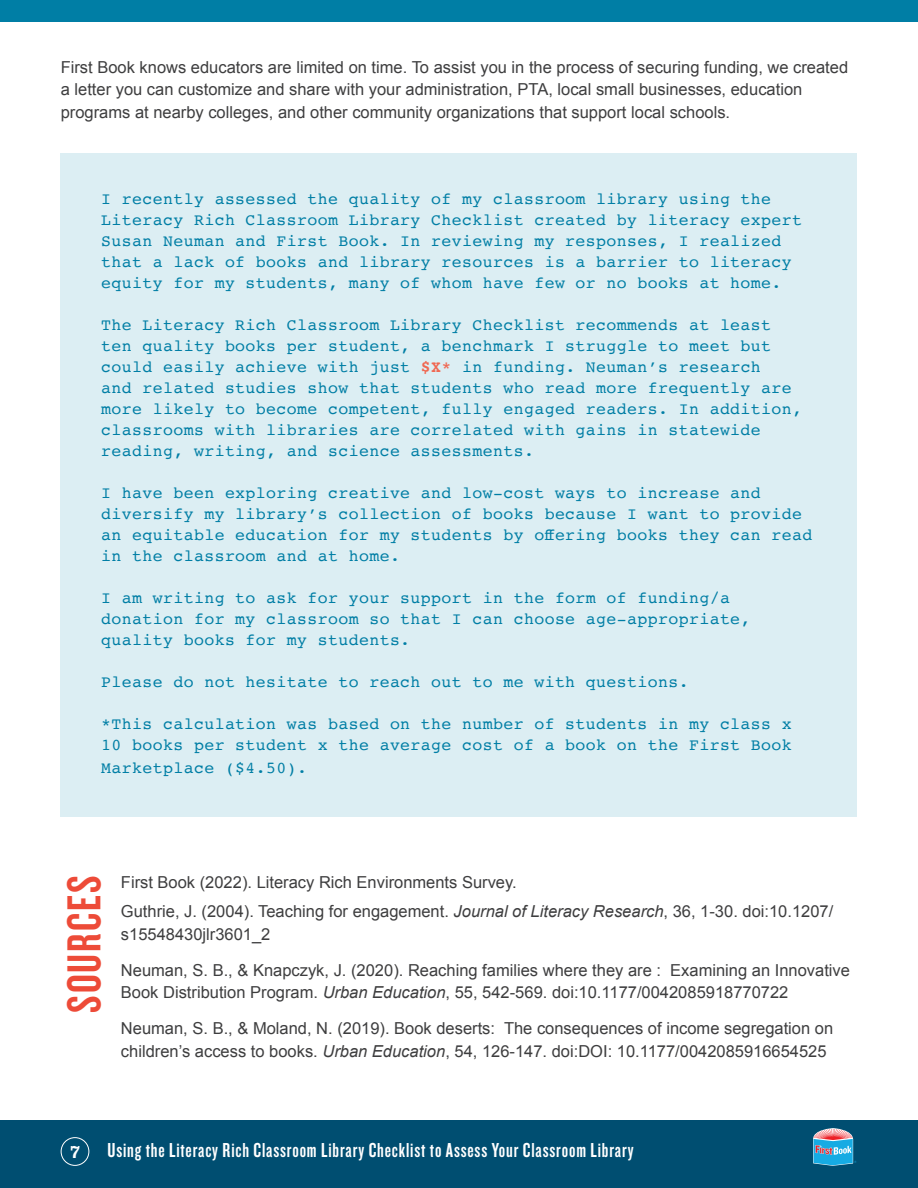
<style>
.page{position:relative;width:918px;height:1188px;background:#fff}
.page>*{position:absolute;margin:0;border:0;box-sizing:border-box;transform-origin:0 0}
.t1{font:49.5px "Knockout 48 Featherweight";letter-spacing:.04em;color:#ed4b38}
.t2{font:21px "Knockout 48 Featherweight";letter-spacing:.04em;color:#fff}
.t3{font:18px "Clarendon";color:#fff}
.t4{font:16.5px/21px "Courier";letter-spacing:.025em;color:#007ea5}
.t5{font:16.5px/22.5px "Arial";color:#3e3e3f}
.s1{font-weight:700;color:#f06852}
.s2{font-style:italic}
</style>
<div class="page">
<div style="left:0;top:0;width:918px;height:22px;background:#007ea5"></div>
<div style="left:0;top:1120px;width:918px;height:68px;background:#004e71"></div>
<svg style="left:813px;top:1128px;width:43px;height:38px;background:#619cbd"></svg>
<div style="left:61px;top:1137px;width:28px;height:29px;border:1px solid #fff;border-radius:50%"></div>
<div style="left:61px;top:153px;width:796px;height:663px;background:#dceef3"></div>
<p class="t5" style="left:61px;top:56px;width:789px">First Book knows educators are limited on time. To assist you in the process of securing funding, we created a letter you can customize and share with your administration, PTA, local small businesses, education programs at nearby colleges, and other community organizations that support local schools.</p>
<p class="t4" style="left:101px;top:188px;width:702px">I recently assessed the quality of my classroom library using the Literacy Rich Classroom Library Checklist created by literacy expert Susan Neuman and First Book. In reviewing my responses, I realized that a lack of books and library resources is a barrier to literacy equity for my students, many of whom have few or no books at home.</p>
<p class="t4" style="left:101px;top:314px;width:702px">The Literacy Rich Classroom Library Checklist recommends at least ten quality books per student, a benchmark I struggle to meet but could easily achieve with just <span class="s1">$X*</span> in funding. Neuman’s research<br>and related studies show that students who read more frequently are more likely to become competent, fully engaged readers. In addition, classrooms with libraries are correlated with gains in statewide reading, writing, and science assessments.</p>
<p class="t4" style="left:101px;top:482px;width:713px">I have been exploring creative and low-cost ways to increase and diversify my library’s collection of books because I want to provide an equitable education for my students by offering books they can read in the classroom and at home.</p>
<p class="t4" style="left:101px;top:587px;width:651px">I am writing to ask for your support in the form of funding/a donation for my classroom so that I can choose age-appropriate, quality books for my students.</p>
<p class="t4" style="left:101px;top:671px;width:589px">Please do not hesitate to reach out to me with questions.</p>
<p class="t4" style="left:101px;top:713px;width:692px">*This calculation was based on the number of students in my class x<br>10 books per student x the average cost of a book on the First Book</p>
<p class="t4" style="left:101px;top:756px;width:207px">Marketplace ($4.50).</p>
<p class="t1" style="left:54px;top:1013px;width:138px;rotate:-90deg">SOURCES</p>
<p class="t5" style="left:121px;top:871px;width:397px">First Book (2022). Literacy Rich Environments Survey.</p>
<p class="t5" style="left:121px;top:900px;width:714px">Guthrie, J. (2004). Teaching for engagement. <span class="s2">Journal of Literacy Research</span>, 36, 1-30. doi:10.1207/ s15548430jlr3601_2</p>
<p class="t5" style="left:121px;top:959px;width:731px">Neuman, S. B., &amp; Knapczyk, J. (2020). Reaching families where they are : Examining an Innovative<br>Book Distribution Program. <span class="s2">Urban Education</span>, 55, 542-569. doi:10.1177/0042085918770722</p>
<p class="t5" style="left:121px;top:1017px;width:714px">Neuman, S. B., &amp; Moland, N. (2019). Book deserts: The consequences of income segregation on</p>
<p class="t5" style="left:121px;top:1040px;width:707px">children’s access to books. <span class="s2">Urban Education</span>, 54, 126-147. doi:DOI: 10.1177/0042085916654525</p>
<p class="t3" style="left:70px;top:1141px;width:12px">7</p>
<p class="t2" style="left:108px;top:1138px;width:528px">Using the Literacy Rich Classroom Library Checklist to Assess Your Classroom Library</p>
</div>
